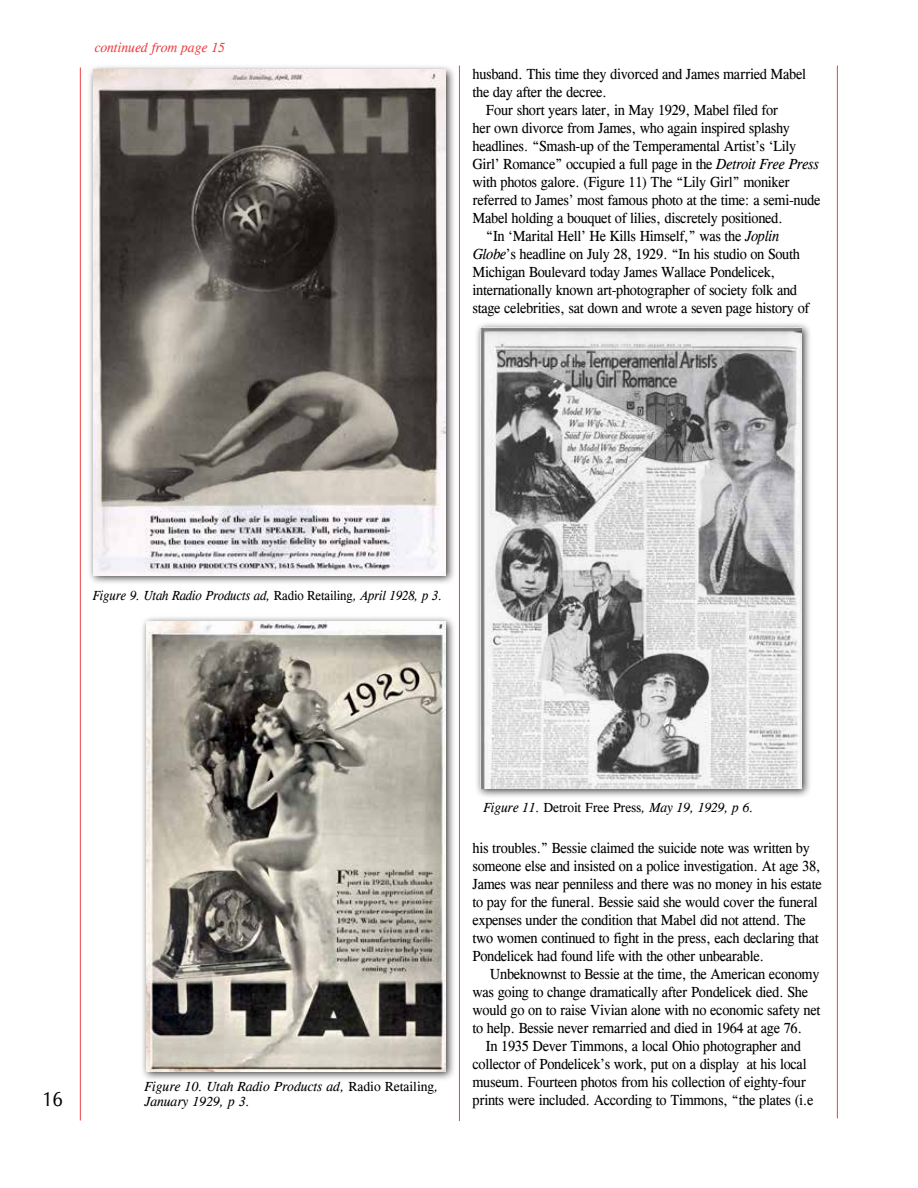
<style>
.page{position:relative;width:918px;height:1188px;background:#fff}
.page>*{position:absolute;margin:0;border:0;box-sizing:border-box;transform-origin:0 0}
.t1{font:21px "Cg Omega";color:#000;scale:.9 1}
.t2{font:15px/18px "Cg Times";letter-spacing:-.02em;color:#000;scale:.95 1}
.t3{font:italic 13.5px/15px "Cg Times";letter-spacing:-.01em;color:#000}
.t4{font:italic 13.5px "Cg Times";letter-spacing:-.01em;color:#000;scale:.94 1}
.t5{font:italic 13.5px "Cg Times";color:#ef4143}
.s1{font-style:italic}
.s2{font-style:normal}
</style>
<div class="page">
<hr style="left:837px;top:66px;width:1px;height:1052px;background:#ef4143">
<hr style="left:459px;top:66px;width:1px;height:1055px;background:#ef4143">
<hr style="left:80px;top:68px;width:1px;height:1052px;background:#ef4143">
<div style="left:87px;top:64px;width:369px;height:521px;background:#000;opacity:.75"></div>
<img style="left:94px;top:70px;width:351px;height:505px">
<div style="left:140px;top:615px;width:316px;height:466px;background:#000;opacity:.75"></div>
<img style="left:146px;top:621px;width:300px;height:450px">
<div style="left:474px;top:322px;width:338px;height:477px;background:#000;opacity:.75"></div>
<img style="left:480px;top:328px;width:321px;height:461px">
<p class="t5" style="left:94px;top:40px;width:132px">continued from page 15</p>
<p class="t2" style="left:472px;top:65px;width:353px">husband. This time they divorced and James married Mabel</p>
<p class="t2" style="left:472px;top:83px;width:143px">the day after the decree.</p>
<p class="t2" style="left:486px;top:101px;width:309px">Four short years later, in May 1929, Mabel filed for</p>
<p class="t2" style="left:472px;top:119px;width:336px">her own divorce from James, who again inspired splashy</p>
<p class="t2" style="left:472px;top:137px;width:342px">headlines. “Smash-up of the Temperamental Artist’s ‘Lily</p>
<p class="t2" style="left:472px;top:155px;width:366px">Girl’ Romance” occupied a full page in the <span class="s1">Detroit Free Press</span></p>
<p class="t2" style="left:472px;top:173px;width:335px">with photos galore. (Figure 11) The “Lily Girl” moniker</p>
<p class="t2" style="left:472px;top:191px;width:368px">referred to James’ most famous photo at the time: a semi-nude</p>
<p class="t2" style="left:472px;top:209px;width:328px">Mabel holding a bouquet of lilies, discretely positioned.</p>
<p class="t2" style="left:486px;top:227px;width:310px">“In ‘Marital Hell’ He Kills Himself,” was the <span class="s1">Joplin</span></p>
<p class="t2" style="left:472px;top:245px;width:346px"><span class="s1">Globe</span>’s headline on July 28, 1929. “In his studio on South</p>
<p class="t2" style="left:472px;top:263px;width:320px">Michigan Boulevard today James Wallace Pondelicek,</p>
<p class="t2" style="left:472px;top:281px;width:343px">internationally known art-photographer of society folk and</p>
<p class="t2" style="left:472px;top:299px;width:356px">stage celebrities, sat down and wrote a seven page history of</p>
<p class="t4" style="left:93px;top:587px;width:373px">Figure 9. Utah Radio Products ad, <span class="s2">Radio Retailing</span>, April 1928, p 3.</p>
<h1 class="t1" style="left:42px;top:1087px;width:25px">16</h1>
<p class="t3" style="left:144px;top:1079px;width:296px">Figure 10. Utah Radio Products ad, <span class="s2">Radio Retailing</span>,<br>January 1929, p 3.</p>
<p class="t3" style="left:483px;top:800px;width:272px">Figure 11. <span class="s2">Detroit Free Press</span>, May 19, 1929, p 6.</p>
<p class="t2" style="left:472px;top:839px;width:369px">his troubles.” Bessie claimed the suicide note was written by someone else and insisted on a police investigation. At age 38, James was near penniless and there was no money in his estate to pay for the funeral. Bessie said she would cover the funeral expenses under the condition that Mabel did not attend. The two women continued to fight in the press, each declaring that Pondelicek had found life with the other unbearable.</p>
<p class="t2" style="left:472px;top:965px;width:368px;text-indent:17px">Unbeknownst to Bessie at the time, the American economy was going to change dramatically after Pondelicek died. She would go on to raise Vivian alone with no economic safety net to help. Bessie never remarried and died in 1964 at age 76.</p>
<p class="t2" style="left:472px;top:1037px;width:361px;text-align:center">In 1935 Dever Timmons, a local Ohio photographer and collector of Pondelicek’s work, put on a display at his local museum. Fourteen photos from his collection of eighty-four prints were included. According to Timmons, “the plates (i.e</p>
</div>
